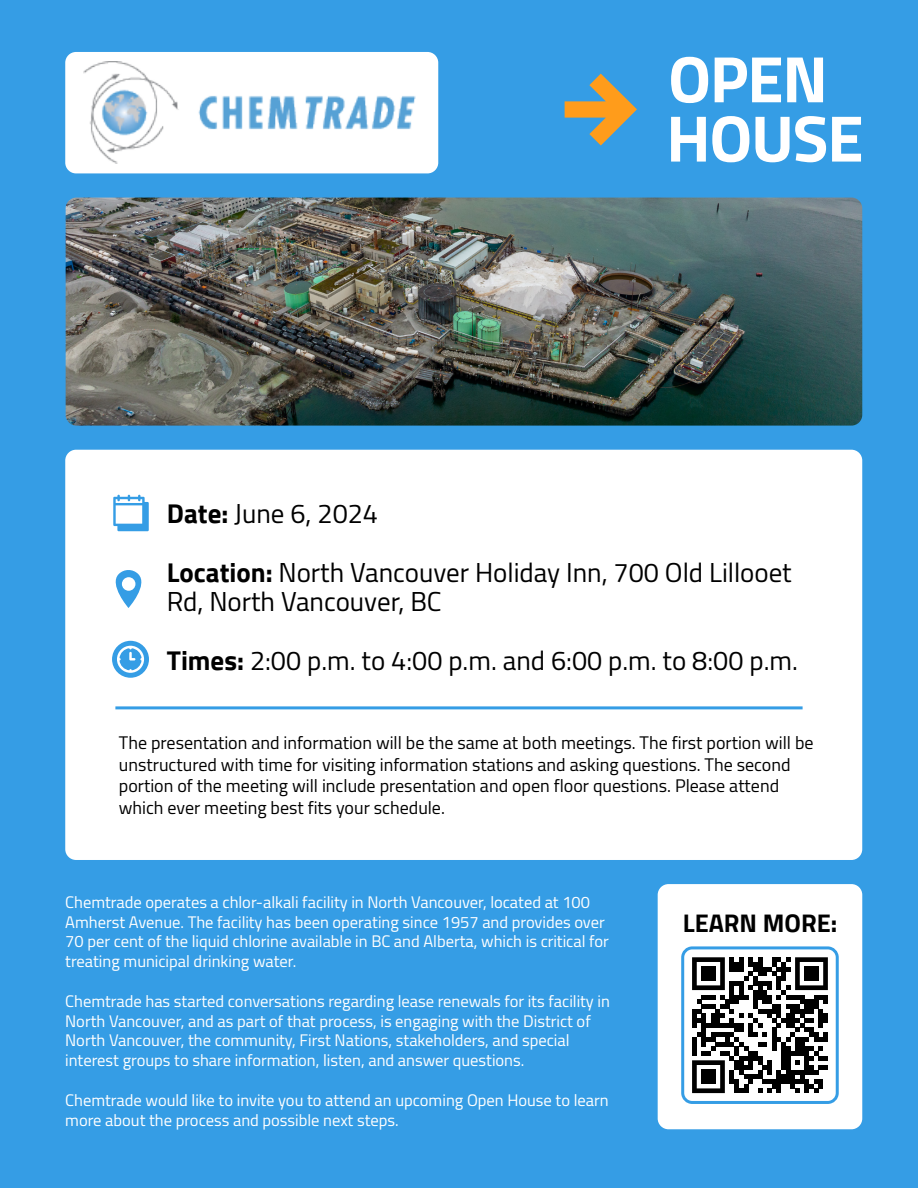
<style>
.page{position:relative;width:918px;height:1188px;background:#359de5}
.page>*{position:absolute;margin:0;border:0;box-sizing:border-box;transform-origin:0 0}
.t1{font:27px/58.8px "Cairo";color:#000}
.t2{font:700 25.35px "Cairo";color:#000}
.t3{font:18px/21.6px "Cairo";color:#000}
.t4{font:16.5px/19.8px "Cairo";color:#fff}
.s1{font-weight:700}
</style>
<div class="page">
<svg style="left:565px;top:74px;width:72px;height:72px"></svg>
<svg style="left:671px;top:57px;width:37px;height:46px"></svg>
<svg style="left:715px;top:58px;width:66px;height:44px"></svg>
<svg style="left:787px;top:58px;width:36px;height:44px"></svg>
<svg style="left:671px;top:117px;width:35px;height:45px"></svg>
<svg style="left:712px;top:116px;width:37px;height:46px"></svg>
<svg style="left:755px;top:116px;width:71px;height:46px"></svg>
<svg style="left:832px;top:117px;width:29px;height:45px"></svg>
<div style="left:65px;top:52px;width:373px;height:121px;background:#fff;border-radius:11px"></div>
<img style="left:84px;top:62px;width:332px;height:102px">
<div style="left:65px;top:450px;width:797px;height:410px;background:#fff;border-radius:11px"></div>
<svg style="left:112px;top:641px;width:37px;height:37px"></svg>
<svg style="left:113px;top:495px;width:36px;height:36px"></svg>
<svg style="left:115px;top:570px;width:27px;height:38px"></svg>
<hr style="left:115px;top:706px;width:688px;height:3px;background:#359de5">
<div style="left:658px;top:884px;width:204px;height:245px;background:#fff;border-radius:11px"></div>
<div style="left:681px;top:946px;width:158px;height:158px;border:3px solid #359de5;border-radius:10px"></div>
<svg style="left:692px;top:957px;width:136px;height:136px"></svg>
<div style="left:701px;top:967px;width:14px;height:14px;background:#000"></div>
<div style="left:804px;top:967px;width:15px;height:14px;background:#000"></div>
<div style="left:701px;top:1070px;width:14px;height:14px;background:#000"></div>
<img style="left:66px;top:198px;width:796px;height:228px">
<h1 class="t1" style="left:167px;top:484px;width:626px"><span class="s1">Date:</span> June 6, 2024<br><span class="s1">Location:</span> North Vancouver Holiday Inn, 700 Old Lillooet</h1>
<h1 class="t1" style="left:167px;top:572px;width:633px">Rd, North Vancouver, BC<br><span class="s1">Times:</span> 2:00 p.m. to 4:00 p.m. and 6:00 p.m. to 8:00 p.m.</h1>
<p class="t3" style="left:119px;top:732px;width:696px">The presentation and information will be the same at both meetings. The first portion will be unstructured with time for visiting information stations and asking questions. The second portion of the meeting will include presentation and open floor questions. Please attend which ever meeting best fits your schedule.</p>
<p class="t4" style="left:65px;top:892px;width:545px">Chemtrade operates a chlor-alkali facility in North Vancouver, located at 100<br>Amherst Avenue. The facility has been operating since 1957 and provides over 70 per cent of the liquid chlorine available in BC and Alberta, which is critical for treating municipal drinking water.</p>
<p class="t4" style="left:65px;top:991px;width:546px">Chemtrade has started conversations regarding lease renewals for its facility in North Vancouver, and as part of that process, is engaging with the District of North Vancouver, the community, First Nations, stakeholders, and special interest groups to share information, listen, and answer questions.</p>
<p class="t4" style="left:65px;top:1090px;width:545px">Chemtrade would like to invite you to attend an upcoming Open House to learn more about the process and possible next steps.</p>
<h2 class="t2" style="left:683px;top:909px;width:156px">LEARN MORE:</h2>
</div>
